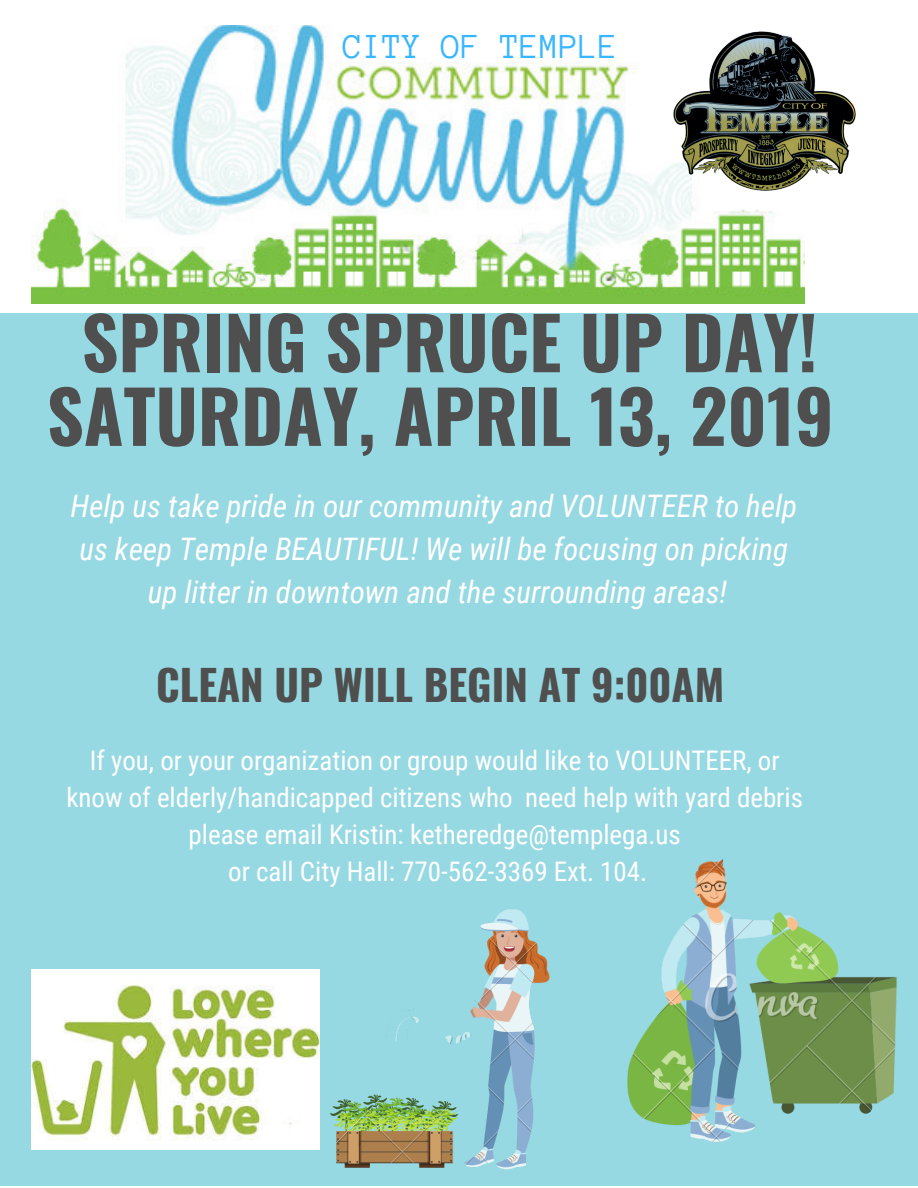
<style>
.page{position:relative;width:918px;height:1188px;background:#fff}
.page>*{position:absolute;margin:0;border:0;box-sizing:border-box;transform-origin:0 0}
.t1{font:700 72px/73.7px "Oswald";color:#4f4f4f;text-align:center}
.t2{font:700 42px "Oswald";color:#4f4f4f}
.t3{font:36px "Anonymous Pro";color:#38b6ff}
.t4{font:italic 31.05px/42.6px "Roboto Condensed";color:#fff;text-align:center}
.t5{font:27px/36.9px "Roboto Condensed";color:#fff;text-align:center}
</style>
<div class="page">
<div style="left:0;top:313px;width:918px;height:872px;background:#97d9e2"></div>
<img style="left:253px;top:909px;width:283px;height:277px">
<img style="left:536px;top:859px;width:382px;height:327px">
<img style="left:31px;top:26px;width:773px;height:277px">
<img style="left:653px;top:26px;width:203px;height:172px">
<img style="left:31px;top:970px;width:288px;height:180px">
<h3 class="t3" style="left:343px;top:28px;width:276px">CITY OF TEMPLE</h3>
<h1 class="t1" style="left:47px;top:303px;width:788px">SPRING SPRUCE UP DAY!<br>SATURDAY, APRIL 13, 2019</h1>
<p class="t4" style="left:71px;top:486px;width:728px">Help us take pride in our community and VOLUNTEER to help us keep Temple BEAUTIFUL! We will be focusing on picking up litter in downtown and the surrounding areas!</p>
<h2 class="t2" style="left:156px;top:652px;width:570px">CLEAN UP WILL BEGIN AT 9:00AM</h2>
<p class="t5" style="left:66px;top:742px;width:738px">If you, or your organization or group would like to VOLUNTEER, or know of elderly/handicapped citizens who need help with yard debris please email Kristin: ketheredge@templega.us<br>or call City Hall: 770-562-3369 Ext. 104.</p>
</div>
